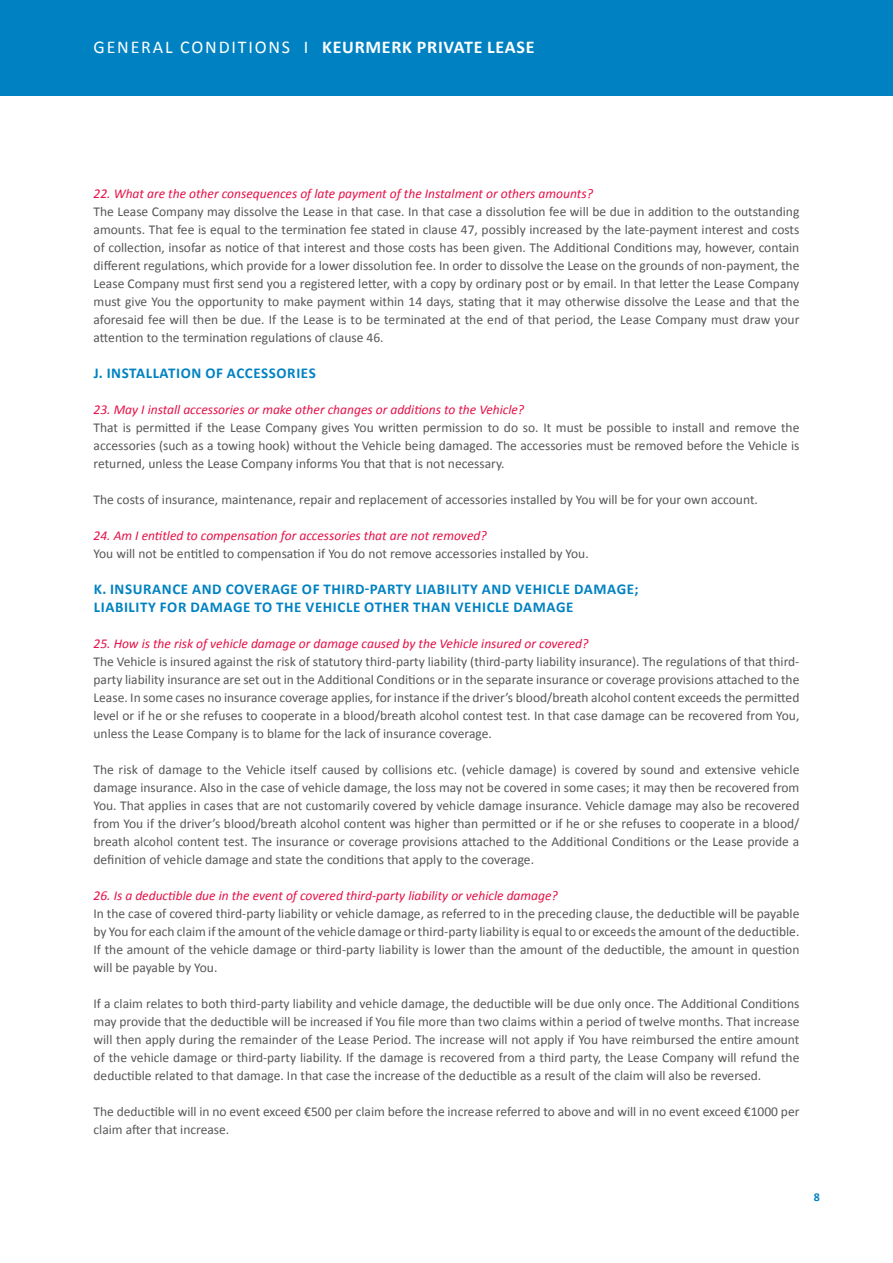
<style>
.page{position:relative;width:893px;height:1263px;background:#fff}
.page>*{position:absolute;margin:0;border:0;box-sizing:border-box;transform-origin:0 0}
.t1{font:700 18px "Calibri";letter-spacing:.04em;color:#fff}
.t2{font:700 15px/18px "Calibri";letter-spacing:.04em;color:#0082c2}
.t3{font:13.5px/18px "Calibri";color:#575756;text-align:justify}
.t4{font:italic 13.5px "Calibri";color:#e51147}
.t5{font:700 12px "Calibri";color:#0082c2}
.s1{font-weight:400}
</style>
<div class="page">
<div style="left:0;top:0;width:893px;height:96px;background:#0082c2"></div>
<h1 class="t1" style="left:94px;top:36px;width:442px"><span class="s1">GENERAL CONDITIONS I</span> KEURMERK PRIVATE LEASE</h1>
<p class="t4" style="left:94px;top:185px;width:501px">22. What are the other consequences of late payment of the Instalment or others amounts?</p>
<p class="t3" style="left:94px;top:202px;width:707px">The Lease Company may dissolve the Lease in that case. In that case a dissolution fee will be due in addition to the outstanding amounts. That fee is equal to the termination fee stated in clause 47, possibly increased by the late-payment interest and costs of collection, insofar as notice of that interest and those costs has been given. The Additional Conditions may, however, contain different regulations, which provide for a lower dissolution fee. In order to dissolve the Lease on the grounds of non-payment, the Lease Company must first send you a registered letter, with a copy by ordinary post or by email. In that letter the Lease Company must give You the opportunity to make payment within 14 days, stating that it may otherwise dissolve the Lease and that the aforesaid fee will then be due. If the Lease is to be terminated at the end of that period, the Lease Company must draw your attention to the termination regulations of clause 46.</p>
<p class="t2" style="left:94px;top:363px;width:223px">J. INSTALLATION OF ACCESSORIES</p>
<p class="t4" style="left:94px;top:401px;width:432px">23. May I install accessories or make other changes or additions to the Vehicle?</p>
<p class="t3" style="left:94px;top:418px;width:707px">That is permitted if the Lease Company gives You written permission to do so. It must be possible to install and remove the accessories (such as a towing hook) without the Vehicle being damaged. The accessories must be removed before the Vehicle is returned, unless the Lease Company informs You that that is not necessary.</p>
<p class="t3" style="left:94px;top:490px;width:666px">The costs of insurance, maintenance, repair and replacement of accessories installed by You will be for your own account.</p>
<p class="t4" style="left:94px;top:527px;width:395px">24. Am I entitled to compensation for accessories that are not removed?</p>
<p class="t3" style="left:94px;top:544px;width:497px">You will not be entitled to compensation if You do not remove accessories installed by You.</p>
<p class="t2" style="left:94px;top:579px;width:546px">K. INSURANCE AND COVERAGE OF THIRD-PARTY LIABILITY AND VEHICLE DAMAGE;<br>LIABILITY FOR DAMAGE TO THE VEHICLE OTHER THAN VEHICLE DAMAGE</p>
<p class="t4" style="left:94px;top:635px;width:496px">25. How is the risk of vehicle damage or damage caused by the Vehicle insured or covered?</p>
<p class="t3" style="left:94px;top:652px;width:707px">The Vehicle is insured against the risk of statutory third-party liability (third-party liability insurance). The regulations of that third&shy;party liability insurance are set out in the Additional Conditions or in the separate insurance or coverage provisions attached to the Lease. In some cases no insurance coverage applies, for instance if the driver’s blood/breath alcohol content exceeds the permitted level or if he or she refuses to cooperate in a blood/breath alcohol contest test. In that case damage can be recovered from You, unless the Lease Company is to blame for the lack of insurance coverage.</p>
<p class="t3" style="left:94px;top:760px;width:707px">The risk of damage to the Vehicle itself caused by collisions etc. (vehicle damage) is covered by sound and extensive vehicle damage insurance. Also in the case of vehicle damage, the loss may not be covered in some cases; it may then be recovered from You. That applies in cases that are not customarily covered by vehicle damage insurance. Vehicle damage may also be recovered from You if the driver’s blood/breath alcohol content was higher than permitted or if he or she refuses to cooperate in a blood/ breath alcohol content test. The insurance or coverage provisions attached to the Additional Conditions or the Lease provide a definition of vehicle damage and state the conditions that apply to the coverage.</p>
<p class="t4" style="left:94px;top:887px;width:466px">26. Is a deductible due in the event of covered third-party liability or vehicle damage?</p>
<p class="t3" style="left:94px;top:904px;width:707px">In the case of covered third-party liability or vehicle damage, as referred to in the preceding clause, the deductible will be payable by You for each claim if the amount of the vehicle damage or third-party liability is equal to or exceeds the amount of the deductible.<br>If the amount of the vehicle damage or third-party liability is lower than the amount of the deductible, the amount in question will be payable by You.</p>
<p class="t3" style="left:94px;top:994px;width:707px">If a claim relates to both third-party liability and vehicle damage, the deductible will be due only once. The Additional Conditions may provide that the deductible will be increased if You file more than two claims within a period of twelve months. That increase will then apply during the remainder of the Lease Period. The increase will not apply if You have reimbursed the entire amount of the vehicle damage or third-party liability. If the damage is recovered from a third party, the Lease Company will refund the deductible related to that damage. In that case the increase of the deductible as a result of the claim will also be reversed.</p>
<p class="t3" style="left:94px;top:1102px;width:707px">The deductible will in no event exceed €500 per claim before the increase referred to above and will in no event exceed €1000 per claim after that increase.</p>
<p class="t5" style="left:814px;top:1189px;width:8px">8</p>
</div>
